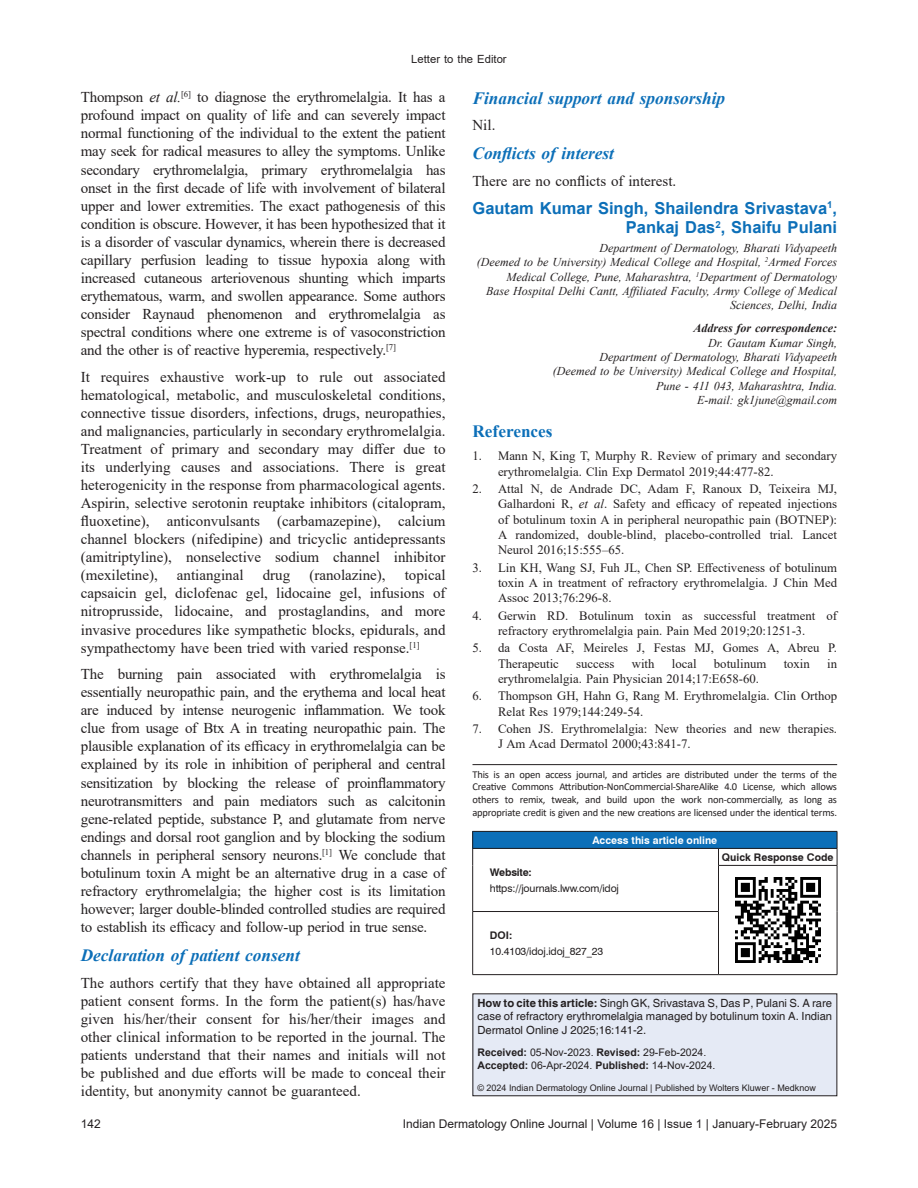
<style>
.page{position:relative;width:918px;height:1188px;background:#fff}
.page>*{position:absolute;margin:0;border:0;box-sizing:border-box;transform-origin:0 0}
.t1{font:italic 700 17.25px "Times New Roman";color:#0c6fb8}
.t2{font:700 17.25px "Times New Roman";color:#0c6fb8}
.AU{font:700 16.5px/19.5px "Arial";color:#0c6fb8;text-align:right}
.TX{font:15px/18px "Times New Roman";color:#231f20;text-align:justify}
.REF{font:12.75px/15.3px "Times New Roman";color:#231f20}
.AFF{font:italic 12px/14.4px "Times New Roman";color:#231f20;text-align:right}
.ADD{font:italic 12px/14.4px "Times New Roman";color:#231f20;text-align:right}
.t3{font:12px "Arial";color:#231f20}
.HTC{font:11.25px/13.5px "Helvetica";color:#231f20;text-align:justify}
.t4{font:11.25px "Arial";color:#231f20}
.TX-2{font:10.5px/12.6px "Calibri";letter-spacing:-.02em;color:#231f20;text-align:justify}
.HIS{font:10.5px "Arial";color:#231f20}
.Website{font:10.5px "Swiss 721 BT";letter-spacing:-.015em;color:#231f20}
.DOI{font:10.5px "Swiss 721 BT";letter-spacing:-.015em;color:#231f20}
.ATAO{font:700 10.5px "Swiss 721 BT";color:#fff}
.QRC{font:700 10.5px "Swiss 721 BT";color:#231f20}
.Website-2{font:700 10.5px "Swiss 721 BT";letter-spacing:-.015em;color:#231f20}
.DOI-2{font:700 10.5px "Swiss 721 BT";color:#231f20}
.HIS-2{font:9px "Arial";color:#231f20}
.s1{font-style:italic}
.s2{font-weight:700}
</style>
<div class="page">
<div style="left:473px;top:994px;width:364px;height:102px;background:#e5eaf5"></div>
<div style="left:472px;top:993px;width:365px;height:103px;border:1px solid #231f20"></div>
<div style="left:473px;top:831px;width:364px;height:17px;background:#0c6fb8"></div>
<hr style="left:472px;top:831px;width:246px;height:1px;background:#231f20">
<hr style="left:718px;top:831px;width:119px;height:1px;background:#231f20">
<hr style="left:472px;top:848px;width:246px;height:1px;background:#231f20">
<svg style="left:472px;top:832px;width:1px;height:33px"></svg>
<hr style="left:718px;top:848px;width:119px;height:1px;background:#231f20">
<svg style="left:718px;top:849px;width:1px;height:16px"></svg>
<svg style="left:837px;top:832px;width:1px;height:33px"></svg>
<hr style="left:472px;top:865px;width:1px;height:46px;background:#231f20">
<hr style="left:718px;top:865px;width:119px;height:1px;background:#231f20">
<hr style="left:718px;top:866px;width:1px;height:45px;background:#231f20">
<hr style="left:837px;top:866px;width:1px;height:46px;background:#231f20">
<hr style="left:472px;top:911px;width:247px;height:1px;background:#231f20">
<hr style="left:472px;top:912px;width:1px;height:62px;background:#231f20">
<hr style="left:718px;top:912px;width:1px;height:62px;background:#231f20">
<hr style="left:837px;top:912px;width:1px;height:62px;background:#231f20">
<hr style="left:718px;top:974px;width:119px;height:1px;background:#231f20">
<hr style="left:472px;top:974px;width:246px;height:1px;background:#231f20">
<img style="left:735px;top:878px;width:85px;height:85px">
<hr style="left:472px;top:764px;width:365px;height:1px;background:#231f20">
<p class="t4" style="left:411px;top:51px;width:97px">Letter to the Editor</p>
<p class="TX" style="left:81px;top:88px;width:366px">Thompson <span class="s1">et al.</span><sup>[6]</sup> to diagnose the erythromelalgia. It has a profound impact on quality of life and can severely impact normal functioning of the individual to the extent the patient may seek for radical measures to alley the symptoms. Unlike secondary erythromelalgia, primary erythromelalgia has onset in the first decade of life with involvement of bilateral upper and lower extremities. The exact pathogenesis of this condition is obscure. However, it has been hypothesized that it is a disorder of vascular dynamics, wherein there is decreased capillary perfusion leading to tissue hypoxia along with increased cutaneous arteriovenous shunting which imparts erythematous, warm, and swollen appearance. Some authors consider Raynaud phenomenon and erythromelalgia as spectral conditions where one extreme is of vasoconstriction and the other is of reactive hyperemia, respectively.<sup>[7]</sup></p>
<p class="TX" style="left:81px;top:367px;width:366px">It requires exhaustive work‑up to rule out associated hematological, metabolic, and musculoskeletal conditions, connective tissue disorders, infections, drugs, neuropathies, and malignancies, particularly in secondary erythromelalgia.<br>Treatment of primary and secondary may differ due to its underlying causes and associations. There is great heterogenicity in the response from pharmacological agents.<br>Aspirin, selective serotonin reuptake inhibitors (citalopram, fluoxetine), anticonvulsants (carbamazepine), calcium channel blockers (nifedipine) and tricyclic antidepressants (amitriptyline), nonselective sodium channel inhibitor (mexiletine),</p>
<p class="TX" style="left:81px;top:566px;width:366px;text-indent:324px">topical capsaicin gel, diclofenac gel, lidocaine gel, infusions of nitroprusside, lidocaine, and prostaglandins, and more invasive procedures like sympathetic blocks, epidurals, and sympathectomy have been tried with varied response.<sup>[1]</sup></p>
<p class="TX" style="left:81px;top:665px;width:366px">The burning pain associated with erythromelalgia is essentially neuropathic pain, and the erythema and local heat are induced by intense neurogenic inflammation. We took clue from usage of Btx A in treating neuropathic pain. The plausible explanation of its efficacy in erythromelalgia can be explained by its role in inhibition of peripheral and central sensitization by blocking the release of proinflammatory neurotransmitters and pain mediators such as calcitonin gene‑related peptide, substance P, and glutamate from nerve endings and dorsal root ganglion and by blocking the sodium channels in peripheral sensory neurons.<sup>[1]</sup> We conclude that botulinum toxin A might be an alternative drug in a case of refractory erythromelalgia; the higher cost is its limitation however; larger double‑blinded controlled studies are required to establish its efficacy and follow‑up period in true sense.</p>
<h2 class="t1" style="left:81px;top:943px;width:221px">Declaration of patient consent</h2>
<p class="TX" style="left:81px;top:973px;width:366px">The authors certify that they have obtained all appropriate patient consent forms. In the form the patient(s) has/have given his/her/their consent for his/her/their images and other clinical information to be reported in the journal. The patients understand that their names and initials will not be published and due efforts will be made to conceal their identity, but anonymity cannot be guaranteed.</p>
<p class="TX" style="left:177px;top:566px;width:68px">antianginal</p>
<p class="TX" style="left:263px;top:566px;width:29px">drug</p>
<p class="TX" style="left:309px;top:566px;width:78px">(ranolazine),</p>
<h2 class="t1" style="left:472px;top:86px;width:254px">Financial support and sponsorship</h2>
<p class="TX" style="left:472px;top:116px;width:24px">Nil.</p>
<h2 class="t1" style="left:472px;top:141px;width:143px">Conflicts of interest</h2>
<p class="TX" style="left:472px;top:171px;width:205px">There are no conflicts of interest.</p>
<p class="AU" style="left:472px;top:198px;width:366px">Gautam Kumar Singh, Shailendra Srivastava<sup>1</sup>,<br>Pankaj Das<sup>2</sup>, Shaifu Pulani</p>
<p class="AFF" style="left:477px;top:240px;width:362px">Department of Dermatology, Bharati Vidyapeeth<br>(Deemed to be University) Medical College and Hospital, <sup>2</sup>Armed Forces Medical College, Pune, Maharashtra, <sup>1</sup>Department of Dermatology<br>Base Hospital Delhi Cantt, Affiliated Faculty, Army College of Medical Sciences, Delhi, India</p>
<p class="ADD" style="left:553px;top:321px;width:286px"><span class="s2">Address for correspondence:<br></span>Dr. Gautam Kumar Singh,<br>Department of Dermatology, Bharati Vidyapeeth<br>(Deemed to be University) Medical College and Hospital, Pune ‑ 411 043, Maharashtra, India.<br>E‑mail: gk1june@gmail.com</p>
<h1 class="t2" style="left:472px;top:418px;width:82px">References</h1>
<p class="REF" style="left:498px;top:448px;width:341px;text-indent:-26px">1. Mann N, King T, Murphy R. Review of primary and secondary erythromelalgia. Clin Exp Dermatol 2019;44:477‑82.</p>
<p class="REF" style="left:498px;top:481px;width:341px;text-align:justify;text-indent:-26px">2. Attal N, de Andrade DC, Adam F, Ranoux D, Teixeira MJ, Galhardoni R, <span class="s1">et al</span>. Safety and efficacy of repeated injections of botulinum toxin A in peripheral neuropathic pain (BOTNEP):<br>A randomized, double‑blind, placebo‑controlled trial. Lancet Neurol 2016;15:555–65.</p>
<p class="REF" style="left:498px;top:559px;width:341px;text-align:justify;text-indent:-26px">3. Lin KH, Wang SJ, Fuh JL, Chen SP. Effectiveness of botulinum toxin A in treatment of refractory erythromelalgia. J Chin Med Assoc 2013;76:296‑8.</p>
<p class="REF" style="left:472px;top:607px;width:366px;text-align:center">4. Gerwin RD. Botulinum toxin as successful treatment of refractory erythromelalgia pain. Pain Med 2019;20:1251‑3.</p>
<p class="REF" style="left:498px;top:640px;width:341px;text-indent:-26px">5. da Costa AF, Meireles J, Festas MJ, Gomes A, Abreu P.<br>Therapeutic</p>
<p class="REF" style="left:576px;top:655px;width:40px">success</p>
<p class="REF" style="left:632px;top:655px;width:24px">with</p>
<p class="REF" style="left:672px;top:655px;width:26px">local</p>
<p class="REF" style="left:714px;top:655px;width:54px">botulinum</p>
<p class="REF" style="left:784px;top:655px;width:28px">toxin</p>
<p class="REF" style="left:827px;top:655px;width:11px">in</p>
<p class="REF" style="left:498px;top:671px;width:263px">erythromelalgia. Pain Physician 2014;17:E658‑60.</p>
<p class="REF" style="left:498px;top:688px;width:341px;text-indent:-26px">6. Thompson GH, Hahn G, Rang M. Erythromelalgia. Clin Orthop<br>Relat Res 1979;144:249‑54.</p>
<p class="REF" style="left:498px;top:721px;width:341px;text-indent:-26px">7. Cohen JS. Erythromelalgia: New theories and new therapies.<br>J Am Acad Dermatol 2000;43:841‑7.</p>
<p class="TX-2" style="left:472px;top:768px;width:366px">This is an open access journal, and articles are distributed under the terms of the Creative Commons Attribution‑NonCommercial‑ShareAlike 4.0 License, which allows others to remix, tweak, and build upon the work non‑commercially, as long as appropriate credit is given and the new creations are licensed under the identical terms.</p>
<p class="ATAO" style="left:592px;top:833px;width:126px">Access this article online</p>
<p class="Website-2" style="left:490px;top:865px;width:43px">Website:</p>
<p class="Website" style="left:490px;top:881px;width:131px">https://journals.lww.com/idoj</p>
<p class="DOI-2" style="left:490px;top:928px;width:24px">DOI:</p>
<p class="DOI" style="left:490px;top:944px;width:115px">10.4103/idoj.idoj_827_23</p>
<p class="QRC" style="left:722px;top:850px;width:113px">Quick Response Code</p>
<p class="HTC" style="left:478px;top:996px;width:356px"><span class="s2">How to cite this article:</span> Singh GK, Srivastava S, Das P, Pulani S. A rare case of refractory erythromelalgia managed by botulinum toxin A. Indian Dermatol Online J 2025;16:141-2.</p>
<p class="HIS" style="left:478px;top:1045px;width:230px"><span class="s2">Received:</span> 05-Nov-2023. <span class="s2">Revised:</span> 29-Feb-2024.</p>
<p class="HIS" style="left:478px;top:1058px;width:240px"><span class="s2">Accepted:</span> 06-Apr-2024. <span class="s2">Published:</span> 14-Nov-2024.</p>
<p class="HIS-2" style="left:478px;top:1082px;width:340px">© 2024 Indian Dermatology Online Journal | Published by Wolters Kluwer - Medknow</p>
<p class="t3" style="left:81px;top:1116px;width:22px">142</p>
<p class="t3" style="left:403px;top:1116px;width:436px">Indian Dermatology Online Journal | Volume 16 | Issue 1 | January-February 2025</p>
</div>
